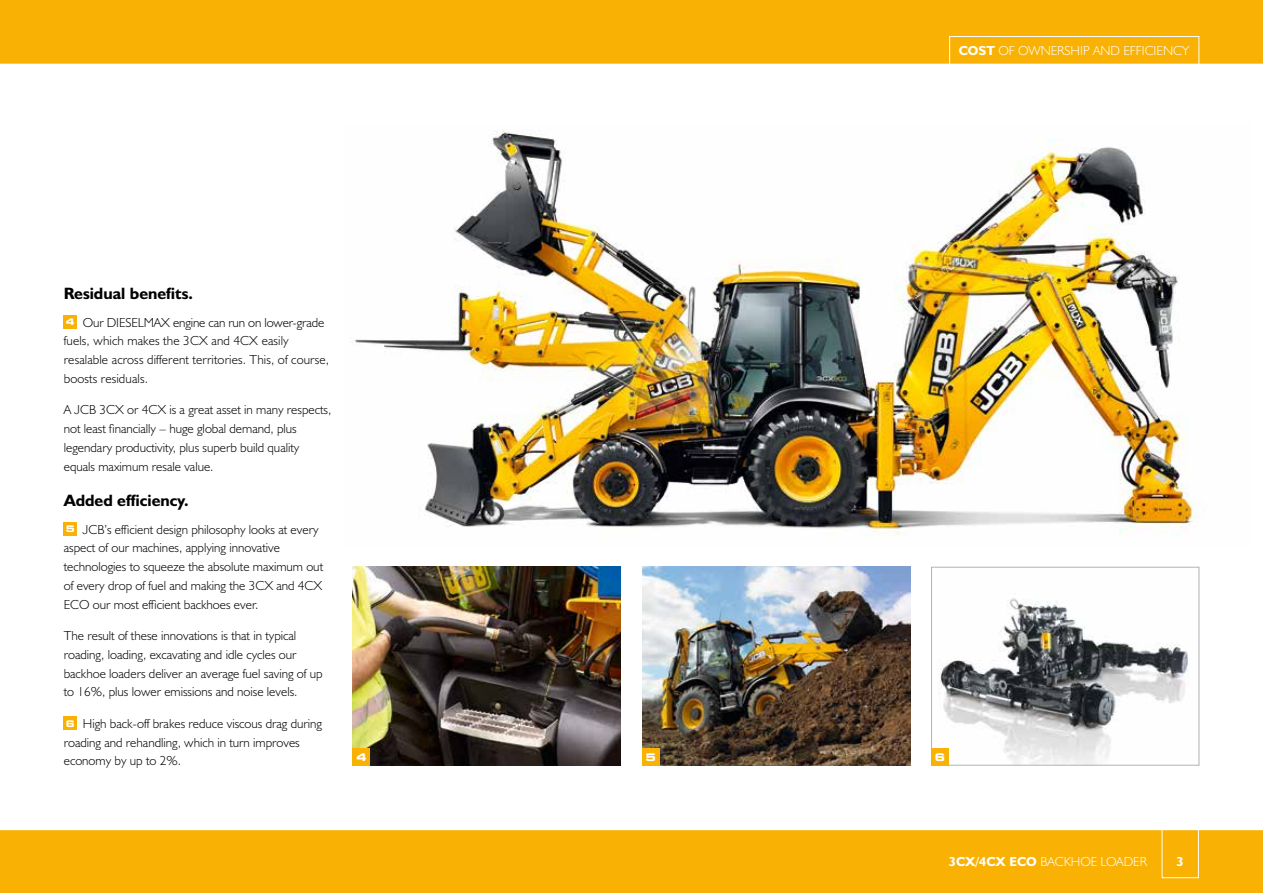
<style>
.page{position:relative;width:1263px;height:893px;background:#fff}
.page>*{position:absolute;margin:0;border:0;box-sizing:border-box;transform-origin:0 0}
.t1{font:16.5px "JCB Bold";color:#000}
.t2{font:13.2px/18.8px "JCB Light";color:#000}
.t3{font:13.2px "JCB Light";color:#fff}
.t4{font:13.2px "JCB Bold";color:#fff}
.t5{font:700 expanded 10.5px "Square 721 BT";color:#fff}
.s1{font-family:"JCB Bold"}
.s2{font-family:"Square 721 BT";font-weight:700;font-stretch:expanded;font-size:9.15px;color:#fff}
</style>
<div class="page">
<img style="left:939px;top:598px;width:249px;height:165px">
<div style="left:931px;top:567px;width:268px;height:198px;border:1px solid #b3b2b2"></div>
<img style="left:642px;top:567px;width:268px;height:198px">
<img style="left:350px;top:130px;width:855px;height:406px">
<div style="left:0;top:0;width:1263px;height:64px;background:#f9b104"></div>
<div style="left:0;top:829px;width:1263px;height:64px;background:#f9b104"></div>
<hr style="left:0;top:829px;width:1263px;height:1px;background:#fff">
<div style="left:64px;top:315px;width:13px;height:13px;background:#f9b104"></div>
<div style="left:64px;top:522px;width:13px;height:13px;background:#f9b104"></div>
<div style="left:64px;top:717px;width:13px;height:13px;background:#f9b104"></div>
<div style="left:949px;top:36px;width:250px;height:35px;border:1px solid #fff"></div>
<div style="left:1162px;top:819px;width:37px;height:59px;border:1px solid #fff"></div>
<img style="left:353px;top:567px;width:268px;height:198px">
<div style="left:353px;top:748px;width:17px;height:17px;background:#f9b104"></div>
<div style="left:931px;top:748px;width:17px;height:17px;background:#f9b104"></div>
<div style="left:642px;top:748px;width:17px;height:17px;background:#f9b104"></div>
<p class="t3" style="left:959px;top:43px;width:232px"><span class="s1">COST</span> OF OWNERSHIP AND EFFICIENCY</p>
<p class="t1" style="left:64px;top:283px;width:131px">Residual benefits.</p>
<p class="t2" style="left:64px;top:312px;width:267px"><span class="s2">4</span> Our DIESELMAX engine can run on lower-grade fuels, which makes the 3CX and 4CX easily resalable across different territories. This, of course, boosts residuals.</p>
<p class="t2" style="left:64px;top:400px;width:269px">A JCB 3CX or 4CX is a great asset in many respects, not least financially – huge global demand, plus legendary productivity, plus superb build quality equals maximum resale value.</p>
<p class="t1" style="left:64px;top:490px;width:126px">Added efficiency.</p>
<p class="t2" style="left:64px;top:519px;width:261px"><span class="s2">5</span> JCB’s efficient design philosophy looks at every aspect of our machines, applying innovative technologies to squeeze the absolute maximum out of every drop of fuel and making the 3CX and 4CX ECO our most efficient backhoes ever.</p>
<p class="t2" style="left:64px;top:626px;width:260px">The result of these innovations is that in typical roading, loading, excavating and idle cycles our backhoe loaders deliver an average fuel saving of up to 16%, plus lower emissions and noise levels.</p>
<p class="t2" style="left:64px;top:714px;width:260px"><span class="s2">6</span> High back-off brakes reduce viscous drag during roading and rehandling, which in turn improves economy by up to 2%.</p>
<p class="t5" style="left:356px;top:751px;width:12px">4</p>
<p class="t5" style="left:645px;top:751px;width:12px">5</p>
<p class="t5" style="left:935px;top:751px;width:12px">6</p>
<p class="t3" style="left:949px;top:853px;width:200px"><span class="s1">3CX/4CX ECO</span> BACKHOE LOADER</p>
<p class="t4" style="left:1176px;top:853px;width:9px">3</p>
</div>
